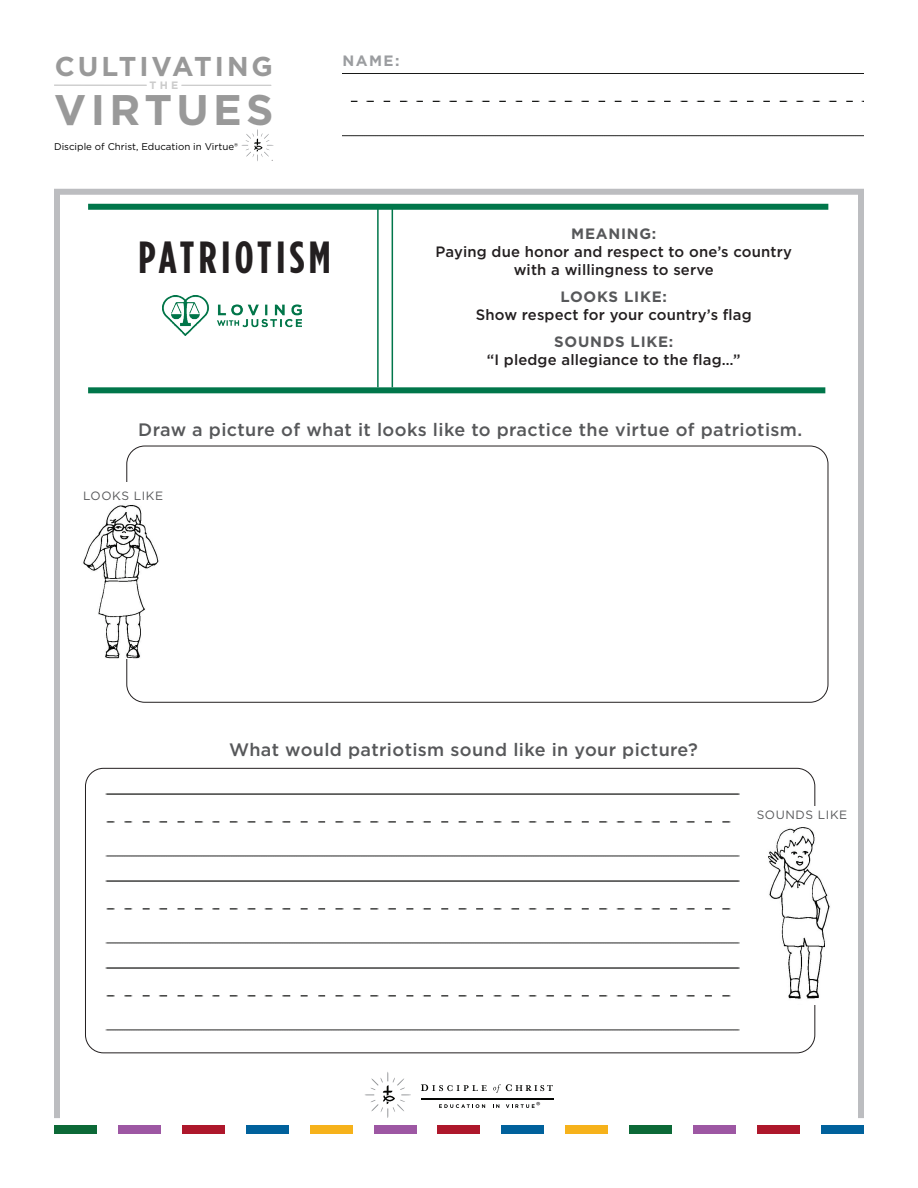
<style>
.page{position:relative;width:918px;height:1188px;background:#fff}
.page>*{position:absolute;margin:0;border:0;box-sizing:border-box;transform-origin:0 0}
.t1{font:700 45px "Gotham Condensed";letter-spacing:.1em;color:#231f20}
.t2{font:700 42.75px "Gotham";letter-spacing:.1em;color:#999}
.t3{font:700 27.3px "Gotham";letter-spacing:.11em;color:#999}
.bodytext{font:500 18px "Gotham";letter-spacing:.02em;color:#57585a}
.Meaning{font:500 15px/18px "Gotham";letter-spacing:.01em;color:#231f20;text-align:center}
.bodytext-2{font:700 15px "Gotham";letter-spacing:.05em;color:#57585a}
.t4{font:700 15px "Gotham";color:#9b9da0}
.bodytext-3{font:12px "Gotham";letter-spacing:.05em;color:#57585a}
.t5{font:700 10.65px "Gotham";color:#ccc}
.t6{font:10.35px "Myriad Pro";color:#231f20}
.t7{font:9.75px "Gotham";color:#000}
.t8{font:3.15px "Myriad Pro";color:#231f20}
.s1{font-weight:700;color:#57585a}
</style>
<div class="page">
<img style="left:342px;top:73px;width:522px;height:64px">
<hr style="left:54px;top:85px;width:93px;height:1px;background:#ccc">
<hr style="left:182px;top:85px;width:89px;height:1px;background:#ccc">
<svg style="left:241px;top:129px;width:33px;height:32px"></svg>
<img style="left:85px;top:779px;width:692px;height:275px">
<div style="left:54px;top:189px;width:810px;height:932px;border:6px solid #bcbdc0"></div>
<div style="left:54px;top:1126px;width:43px;height:8px;background:#0c6937"></div>
<div style="left:310px;top:1126px;width:43px;height:8px;background:#f6b21b"></div>
<div style="left:693px;top:1126px;width:43px;height:8px;background:#9d57a3"></div>
<div style="left:182px;top:1126px;width:43px;height:8px;background:#ae172b"></div>
<div style="left:565px;top:1126px;width:43px;height:8px;background:#f6b21b"></div>
<div style="left:438px;top:1126px;width:42px;height:8px;background:#ae172b"></div>
<div style="left:821px;top:1126px;width:43px;height:8px;background:#00619c"></div>
<div style="left:118px;top:1126px;width:43px;height:8px;background:#9d57a3"></div>
<div style="left:374px;top:1126px;width:43px;height:8px;background:#9d57a3"></div>
<div style="left:757px;top:1126px;width:43px;height:8px;background:#ae172b"></div>
<div style="left:246px;top:1126px;width:43px;height:8px;background:#00619c"></div>
<div style="left:629px;top:1126px;width:43px;height:8px;background:#0c6937"></div>
<div style="left:501px;top:1126px;width:43px;height:8px;background:#00619c"></div>
<svg style="left:439px;top:1104px;width:46px;height:4px"></svg>
<svg style="left:493px;top:1104px;width:6px;height:4px"></svg>
<svg style="left:506px;top:1104px;width:29px;height:4px"></svg>
<svg style="left:421px;top:1084px;width:66px;height:7px"></svg>
<svg style="left:493px;top:1084px;width:60px;height:9px"></svg>
<hr style="left:421px;top:1098px;width:132px;height:1px;background:#040503">
<svg style="left:365px;top:1072px;width:46px;height:46px"></svg>
<img style="left:759px;top:827px;width:71px;height:177px">
<img style="left:83px;top:505px;width:76px;height:154px">
<div style="left:754px;top:807px;width:97px;height:20px;background:#fff"></div>
<div style="left:88px;top:387px;width:737px;height:6px;background:#00764a"></div>
<div style="left:88px;top:204px;width:740px;height:6px;background:#00764a"></div>
<hr style="left:377px;top:207px;width:2px;height:180px;background:#00764a">
<hr style="left:392px;top:207px;width:1px;height:180px;background:#00764a">
<img style="left:162px;top:296px;width:140px;height:39px">
<h3 class="t3" style="left:55px;top:48px;width:220px">CULTIVATING</h3>
<p class="t5" style="left:150px;top:78px;width:30px">THE</p>
<h2 class="t2" style="left:54px;top:81px;width:221px">VIRTUES</h2>
<p class="t7" style="left:54px;top:140px;width:186px">Disciple of Christ, Education in Virtue®</p>
<p class="t8" style="left:272px;top:159px;width:3px">®</p>
<p class="t4" style="left:342px;top:51px;width:59px">NAME:</p>
<p class="t1" style="left:139px;top:231px;width:194px">PATRIOTISM</p>
<p class="bodytext-2" style="left:571px;top:224px;width:87px">MEANING:</p>
<p class="Meaning" style="left:436px;top:242px;width:358px">Paying due honor and respect to one’s country with a willingness to serve</p>
<p class="bodytext-2" style="left:561px;top:287px;width:108px">LOOKS LIKE:</p>
<p class="Meaning" style="left:476px;top:301px;width:277px;line-height:27px">Show respect for your country’s flag<br><span class="s1">SOUNDS LIKE:</span></p>
<p class="Meaning" style="left:487px;top:350px;width:255px">“I pledge allegiance to the flag…”</p>
<p class="bodytext" style="left:138px;top:417px;width:665px">Draw a picture of what it looks like to practice the virtue of patriotism.</p>
<p class="bodytext-3" style="left:83px;top:488px;width:82px">LOOKS LIKE</p>
<p class="bodytext" style="left:229px;top:738px;width:470px">What would patriotism sound like in your picture?</p>
<p class="bodytext-3" style="left:757px;top:807px;width:92px">SOUNDS LIKE</p>
<p class="t6" style="left:536px;top:1100px;width:6px">®</p>
</div>
